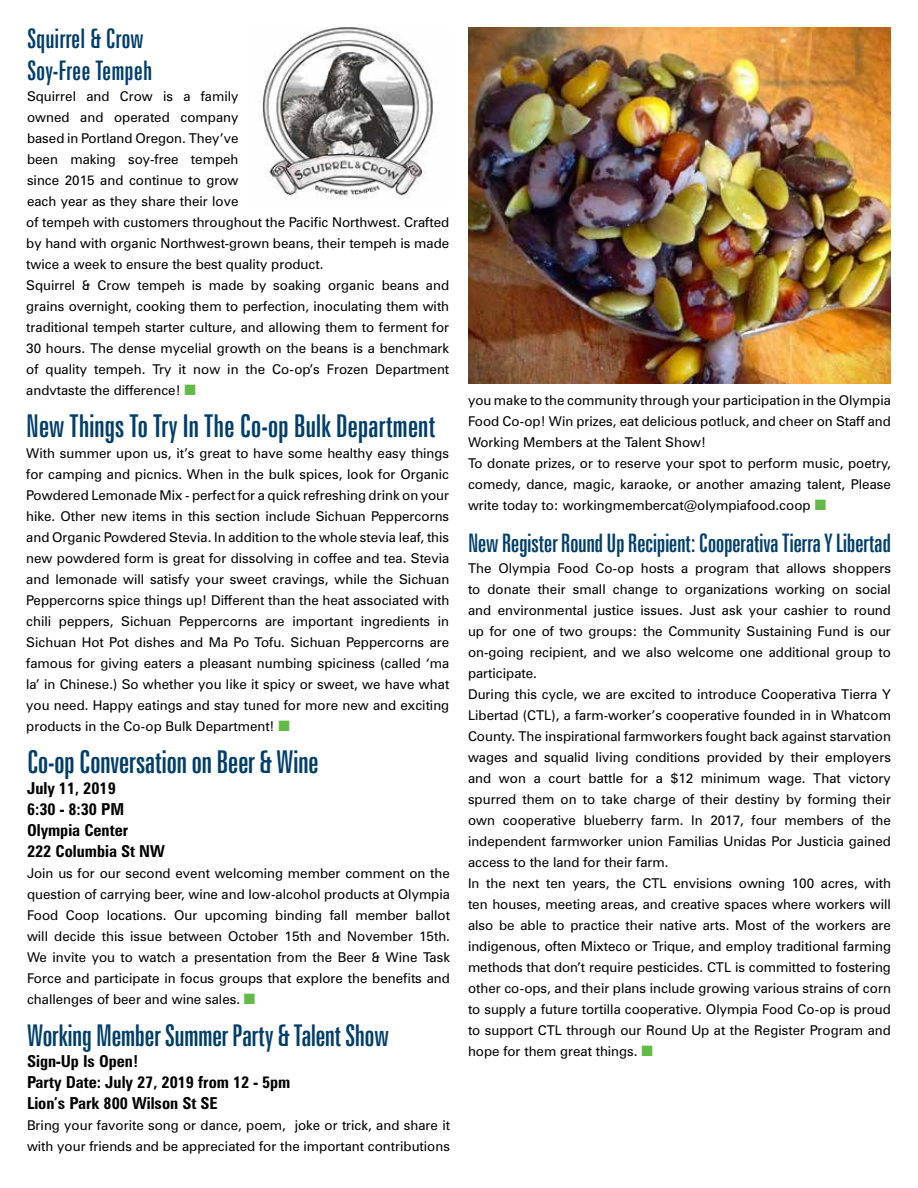
<style>
.page{position:relative;width:918px;height:1188px;background:#fff}
.page>*{position:absolute;margin:0;border:0;box-sizing:border-box;transform-origin:0 0}
.t1{font:extra-condensed 31.5px "Zurich BT";letter-spacing:-.015em;color:#003e6b}
.t2{font:extra-condensed 30px "Zurich BT";letter-spacing:-.025em;color:#003e6b}
.t3{font:extra-condensed 27px/31.5px "Zurich BT";color:#003e6b}
.t4{font:extra-condensed 25.5px "Zurich BT";letter-spacing:-.02em;color:#003e6b}
.t5{font:700 condensed 16.5px/21px "Zurich BT";color:#000}
.t6{font:13.5px/21px "Zurich BT";color:#000}
.s1{color:#62bb46}
</style>
<div class="page">
<img style="left:260px;top:27px;width:175px;height:172px">
<img style="left:468px;top:27px;width:423px;height:357px">
<h3 class="t3" style="left:27px;top:23px;width:127px">Squirrel &amp; Crow<br>Soy-Free Tempeh</h3>
<p class="t6" style="left:26px;top:85px;width:425px">Squirrel and Crow is a family<br>owned and operated company<br>based in Portland Oregon. They’ve<br>been making soy-free tempeh<br>since 2015 and continue to grow<br>each year as they share their love<br>of tempeh with customers throughout the Pacific Northwest. Crafted by hand with organic Northwest-grown beans, their tempeh is made twice a week to ensure the best quality product.<br>Squirrel &amp; Crow tempeh is made by soaking organic beans and grains overnight, cooking them to perfection, inoculating them with traditional tempeh starter culture, and allowing them to ferment for 30 hours. The dense mycelial growth on the beans is a benchmark of quality tempeh. Try it now in the Co-op’s Frozen Department andvtaste the difference! <span class="s1">■</span></p>
<h1 class="t1" style="left:26px;top:407px;width:411px">New Things To Try In The Co-op Bulk Department</h1>
<p class="t6" style="left:26px;top:442px;width:425px;text-align:justify">With summer upon us, it’s great to have some healthy easy things for camping and picnics. When in the bulk spices, look for Organic Powdered Lemonade Mix - perfect for a quick refreshing drink on your hike. Other new items in this section include Sichuan Peppercorns and Organic Powdered Stevia. In addition to the whole stevia leaf, this new powdered form is great for dissolving in coffee and tea. Stevia and lemonade will satisfy your sweet cravings, while the Sichuan Peppercorns spice things up! Different than the heat associated with chili peppers, Sichuan Peppercorns are important ingredients in Sichuan Hot Pot dishes and Ma Po Tofu. Sichuan Peppercorns are famous for giving eaters a pleasant numbing spiciness (called ‘ma la’ in Chinese.) So whether you like it spicy or sweet, we have what you need. Happy eatings and stay tuned for more new and exciting products in the Co-op Bulk Department! <span class="s1">■</span></p>
<h1 class="t1" style="left:27px;top:743px;width:293px">Co-op Conversation on Beer &amp; Wine</h1>
<p class="t5" style="left:27px;top:777px;width:139px">July 11, 2019<br>6:30 - 8:30 PM<br>Olympia Center<br>222 Columbia St NW</p>
<p class="t6" style="left:27px;top:862px;width:425px;text-align:justify">Join us for our second event welcoming member comment on the question of carrying beer, wine and low-alcohol products at Olympia Food Coop locations. Our upcoming binding fall member ballot will decide this issue between October 15th and November 15th.<br>We invite you to watch a presentation from the Beer &amp; Wine Task Force and participate in focus groups that explore the benefits and challenges of beer and wine sales. <span class="s1">■</span></p>
<h2 class="t2" style="left:27px;top:1018px;width:363px">Working Member Summer Party &amp; Talent Show</h2>
<p class="t5" style="left:27px;top:1050px;width:265px">Sign-Up Is Open!<br>Party Date: July 27, 2019 from 12 - 5pm<br>Lion’s Park 800 Wilson St SE</p>
<p class="t6" style="left:27px;top:1114px;width:425px">Bring your favorite song or dance, poem, joke or trick, and share it with your friends and be appreciated for the important contributions</p>
<p class="t6" style="left:468px;top:390px;width:425px">you make to the community through your participation in the Olympia Food Co-op! Win prizes, eat delicious potluck, and cheer on Staff and Working Members at the Talent Show!<br>To donate prizes, or to reserve your spot to perform music, poetry, comedy, dance, magic, karaoke, or another amazing talent, Please write today to: workingmembercat@olympiafood.coop <span class="s1">■</span></p>
<h3 class="t4" style="left:468px;top:528px;width:425px">New Register Round Up Recipient: Cooperativa Tierra Y Libertad</h3>
<p class="t6" style="left:468px;top:558px;width:425px">The Olympia Food Co-op hosts a program that allows shoppers to donate their small change to organizations working on social and environmental justice issues. Just ask your cashier to round up for one of two groups: the Community Sustaining Fund is our on-going recipient, and we also welcome one additional group to participate.<br>During this cycle, we are excited to introduce Cooperativa Tierra Y Libertad (CTL), a farm-worker’s cooperative founded in in Whatcom County. The inspirational farmworkers fought back against starvation wages and squalid living conditions provided by their employers and won a court battle for a $12 minimum wage. That victory spurred them on to take charge of their destiny by forming their own cooperative blueberry farm. In 2017, four members of the independent farmworker union Familias Unidas Por Justicia gained access to the land for their farm.<br>In the next ten years, the CTL envisions owning 100 acres, with ten houses, meeting areas, and creative spaces where workers will also be able to practice their native arts. Most of the workers are indigenous, often Mixteco or Trique, and employ traditional farming methods that don’t require pesticides. CTL is committed to fostering other co-ops, and their plans include growing various strains of corn to supply a future tortilla cooperative. Olympia Food Co-op is proud to support CTL through our Round Up at the Register Program and hope for them great things. <span class="s1">■</span></p>
</div>
